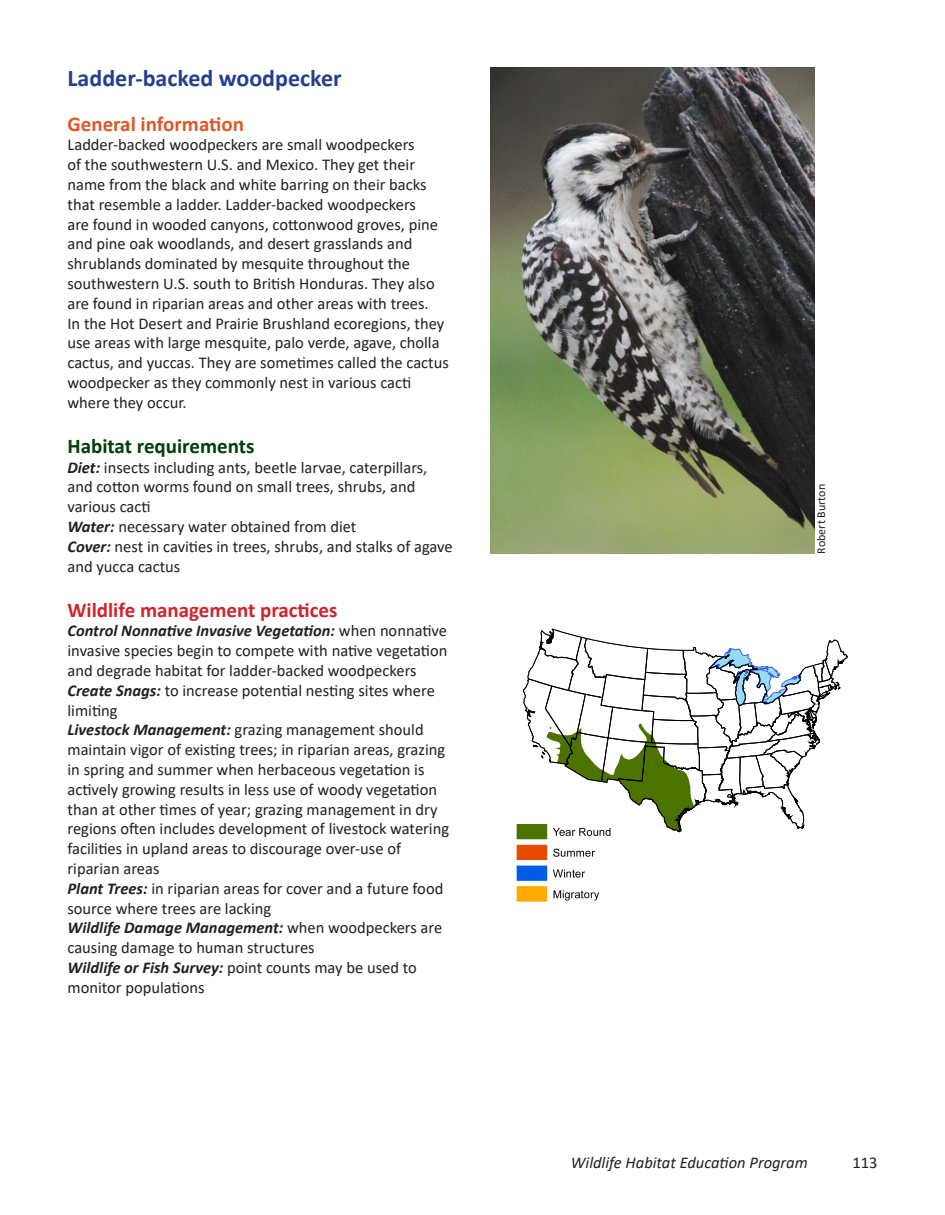
<style>
.page{position:relative;width:945px;height:1215px;background:#fff}
.page>*{position:absolute;margin:0;border:0;box-sizing:border-box;transform-origin:0 0}
.t1{font:700 24px "Calibri";color:#253f8e}
.t2{font:700 21px "Calibri";color:#d1232a}
.t3{font:700 21px "Calibri";color:#003f09}
.t4{font:700 21px "Calibri";color:#dd5827}
.t5{font:16.5px/19.8px "Calibri";color:#231f20}
.t6{font:italic 16.5px "Calibri";color:#231f20}
.t7{font:12px "Calibri";color:#231f20}
.s1{font-weight:700;font-style:italic}
</style>
<div class="page">
<svg style="left:523px;top:629px;width:325px;height:204px"></svg>
<img style="left:491px;top:68px;width:323px;height:486px">
<img style="left:516px;top:803px;width:109px;height:99px">
<p class="t1" style="left:68px;top:61px;width:276px">Ladder-backed woodpecker</p>
<p class="t4" style="left:68px;top:109px;width:178px">General information</p>
<p class="t5" style="left:68px;top:135px;width:383px">Ladder-backed woodpeckers are small woodpeckers<br>of the southwestern U.S. and Mexico. They get their name from the black and white barring on their backs that resemble a ladder. Ladder-backed woodpeckers<br>are found in wooded canyons, cottonwood groves, pine and pine oak woodlands, and desert grasslands and shrublands dominated by mesquite throughout the southwestern U.S. south to British Honduras. They also are found in riparian areas and other areas with trees.<br>In the Hot Desert and Prairie Brushland ecoregions, they use areas with large mesquite, palo verde, agave, cholla cactus, and yuccas. They are sometimes called the cactus woodpecker as they commonly nest in various cacti where they occur.</p>
<p class="t3" style="left:68px;top:431px;width:189px">Habitat requirements</p>
<p class="t5" style="left:68px;top:457px;width:361px"><span class="s1">Diet:</span> insects including ants, beetle larvae, caterpillars, and cotton worms found on small trees, shrubs, and various cacti</p>
<p class="t5" style="left:68px;top:516px;width:290px"><span class="s1">Water:</span> necessary water obtained from diet</p>
<p class="t5" style="left:68px;top:536px;width:387px"><span class="s1">Cover:</span> nest in cavities in trees, shrubs, and stalks of agave and yucca cactus</p>
<p class="t2" style="left:68px;top:595px;width:272px">Wildlife management practices</p>
<p class="t5" style="left:68px;top:621px;width:381px;text-align:justify"><span class="s1">Control Nonnative Invasive Vegetation:</span> when nonnative invasive species begin to compete with native vegetation and degrade habitat for ladder-backed woodpeckers</p>
<p class="t5" style="left:68px;top:680px;width:369px"><span class="s1">Create Snags:</span> to increase potential nesting sites where limiting</p>
<p class="t5" style="left:68px;top:720px;width:383px"><span class="s1">Livestock Management:</span> grazing management should maintain vigor of existing trees; in riparian areas, grazing in spring and summer when herbaceous vegetation is actively growing results in less use of woody vegetation than at other times of year; grazing management in dry regions often includes development of livestock watering facilities in upland areas to discourage over-use of riparian areas</p>
<p class="t5" style="left:68px;top:878px;width:377px"><span class="s1">Plant Trees:</span> in riparian areas for cover and a future food source where trees are lacking</p>
<p class="t5" style="left:68px;top:918px;width:376px"><span class="s1">Wildlife Damage Management:</span> when woodpeckers are causing damage to human structures</p>
<p class="t5" style="left:68px;top:957px;width:351px"><span class="s1">Wildlife or Fish Survey:</span> point counts may be used to monitor populations</p>
<p class="t7" style="left:813px;top:554px;width:71px;rotate:-90deg">Robert Burton</p>
<p class="t6" style="left:571px;top:1151px;width:238px">Wildlife Habitat Education Program</p>
<p class="t5" style="left:852px;top:1153px;width:27px">113</p>
</div>
